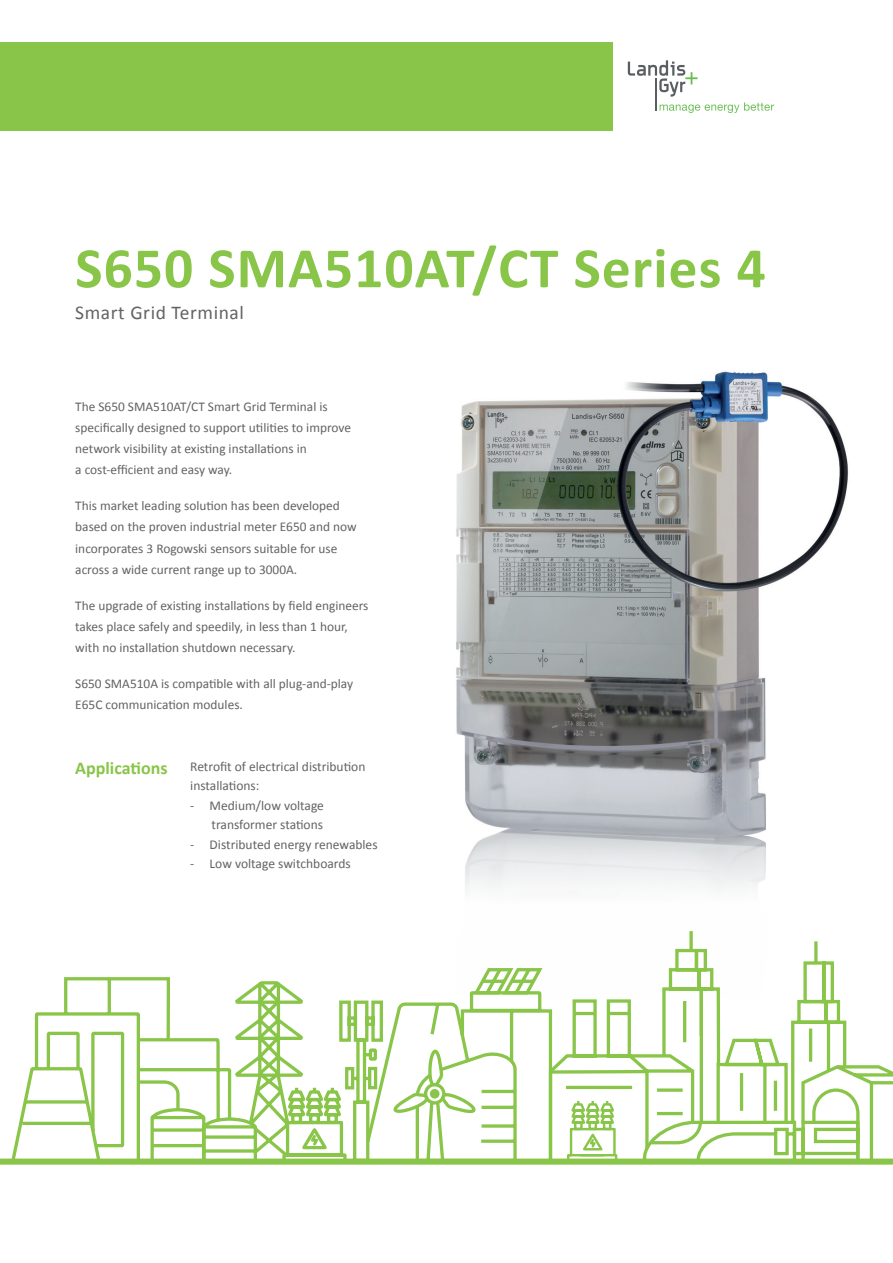
<style>
.page{position:relative;width:893px;height:1263px;background:#fff}
.page>*{position:absolute;margin:0;border:0;box-sizing:border-box;transform-origin:0 0}
.t1{font:700 57.6px "Calibri";letter-spacing:.02em;color:#88c549}
.t2{font:19.5px "Calibri";letter-spacing:.03em;color:#636366}
.t3{font:700 18px "Calibri";color:#88c549}
.t4{font:13.5px/19.5px "Calibri";color:#636366}
.t5{font:13.35px/21.1px "Calibri";color:#636366}
</style>
<div class="page">
<img style="left:456px;top:371px;width:393px;height:519px">
<div style="left:0;top:43px;width:613px;height:88px;background:#88c549"></div>
<svg style="left:11px;top:977px;width:292px;height:181px"></svg>
<svg style="left:281px;top:1047px;width:57px;height:111px"></svg>
<svg style="left:338px;top:931px;width:355px;height:227px"></svg>
<svg style="left:547px;top:938px;width:271px;height:114px"></svg>
<svg style="left:547px;top:1052px;width:16px;height:106px"></svg>
<svg style="left:563px;top:955px;width:330px;height:203px"></svg>
<svg style="left:628px;top:60px;width:146px;height:53px"></svg>
<hr style="left:655px;top:78px;width:2px;height:33px;background:#595e61">
<div style="left:0;top:1158px;width:893px;height:6px;background:#88c549"></div>
<h1 class="t1" style="left:75px;top:231px;width:692px">S650 SMA510AT/CT Series 4</h1>
<h2 class="t2" style="left:75px;top:300px;width:170px">Smart Grid Terminal</h2>
<p class="t5" style="left:75px;top:396px;width:277px">The S650 SMA510AT/CT Smart Grid Terminal is specifically designed to support utilities to improve network visibility at existing installations in<br>a cost-efficient and easy way.</p>
<p class="t5" style="left:75px;top:495px;width:283px">This market leading solution has been developed based on the proven industrial meter E650 and now incorporates 3 Rogowski sensors suitable for use across a wide current range up to 3000A.</p>
<p class="t5" style="left:75px;top:595px;width:295px">The upgrade of existing installations by field engineers takes place safely and speedily, in less than 1 hour, with no installation shutdown necessary.</p>
<p class="t5" style="left:75px;top:673px;width:279px">S650 SMA510A is compatible with all plug-and-play<br>E65C communication modules.</p>
<h3 class="t3" style="left:75px;top:757px;width:94px">Applications</h3>
<p class="t4" style="left:190px;top:756px;width:177px">Retrofit of electrical distribution installations:</p>
<p class="t4" style="left:190px;top:795px;width:135px;text-align:right">- Medium/low voltage transformer stations</p>
<p class="t4" style="left:190px;top:834px;width:189px">- Distributed energy renewables</p>
<p class="t4" style="left:190px;top:854px;width:162px">- Low voltage switchboards</p>
</div>
